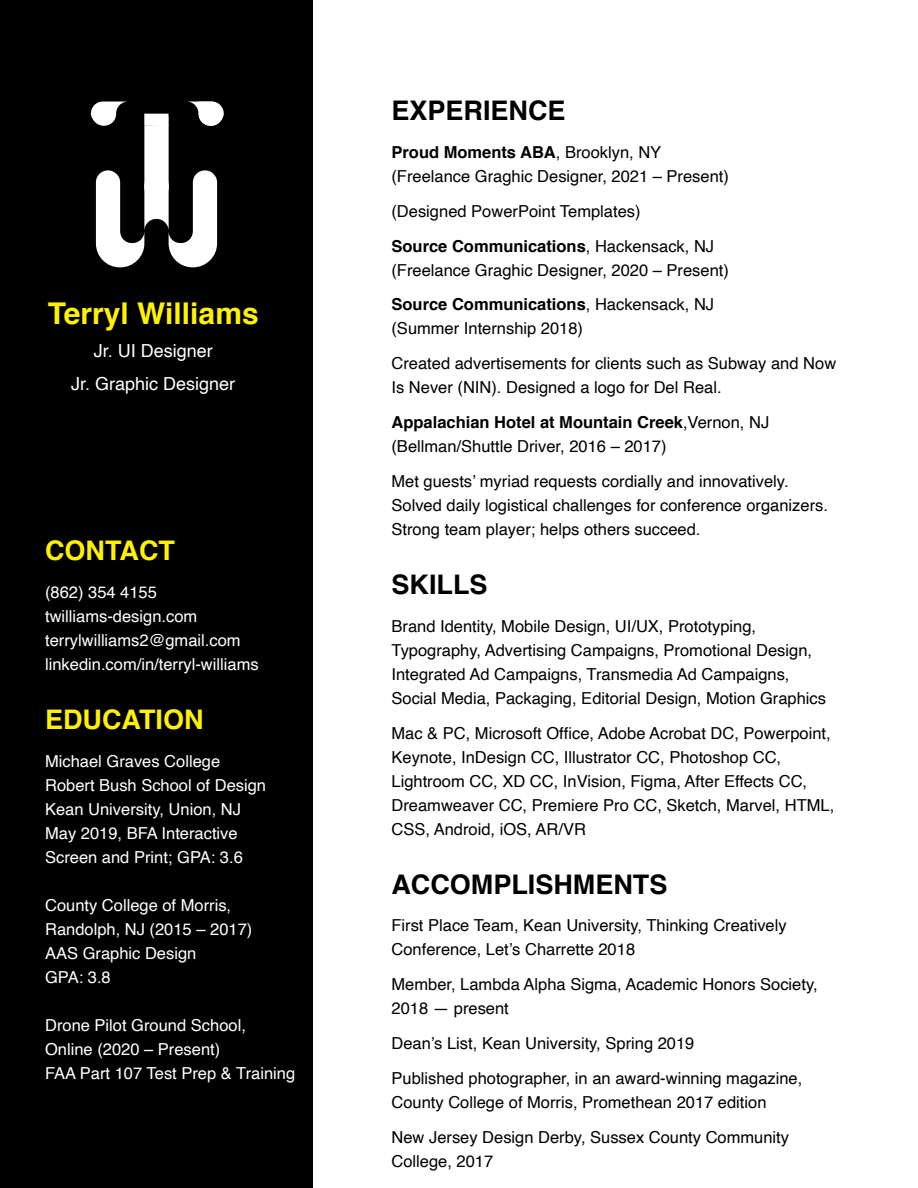
<style>
.page{position:relative;width:918px;height:1188px;background:#fff}
.page>*{position:absolute;margin:0;border:0;box-sizing:border-box;transform-origin:0 0}
.t1{font:700 30px "Helvetica";color:#fff200}
.t2{font:700 27px "Helvetica";color:#000}
.t3{font:700 27px "Helvetica";color:#fff200}
.t4{font:18px/33px "Helvetica";color:#fff;text-align:center}
.t5{font:16.5px/24px "Helvetica";color:#000}
.t6{font:16.5px/24px "Helvetica";color:#fff}
.s1{font-weight:700}
</style>
<div class="page">
<div style="left:0;top:0;width:312px;height:1188px;background:#000"></div>
<svg style="left:91px;top:102px;width:133px;height:165px"></svg>
<h1 class="t1" style="left:48px;top:289px;width:212px">Terryl Williams</h1>
<p class="t4" style="left:71px;top:334px;width:166px">Jr. UI Designer<br>Jr. Graphic Designer</p>
<h2 class="t3" style="left:45px;top:529px;width:131px">CONTACT</h2>
<p class="t6" style="left:45px;top:580px;width:215px">(862) 354 4155 twilliams-design.com terrylwilliams2@gmail.com linkedin.com/in/terryl-williams</p>
<h2 class="t3" style="left:45px;top:698px;width:160px">EDUCATION</h2>
<p class="t6" style="left:45px;top:749px;width:223px">Michael Graves College<br>Robert Bush School of Design<br>Kean University, Union, NJ<br>May 2019, BFA Interactive<br>Screen and Print; GPA: 3.6</p>
<p class="t6" style="left:45px;top:893px;width:209px">County College of Morris,<br>Randolph, NJ (2015 – 2017)<br>AAS Graphic Design<br>GPA: 3.8</p>
<p class="t6" style="left:45px;top:1013px;width:252px">Drone Pilot Ground School,<br>Online (2020 – Present)<br>FAA Part 107 Test Prep &amp; Training</p>
<h2 class="t2" style="left:392px;top:89px;width:176px">EXPERIENCE</h2>
<p class="t5" style="left:392px;top:141px;width:339px"><span class="s1">Proud Moments ABA</span>, Brooklyn, NY (Freelance Graghic Designer, 2021 – Present)</p>
<p class="t5" style="left:392px;top:194px;width:324px;line-height:34.8px">(Designed PowerPoint Templates)<br><span class="s1">Source Communications</span>, Hackensack, NJ</p>
<p class="t5" style="left:392px;top:253px;width:339px;line-height:34.8px">(Freelance Graghic Designer, 2020 – Present)<br><span class="s1">Source Communications</span>, Hackensack, NJ</p>
<p class="t5" style="left:392px;top:312px;width:446px;line-height:34.8px">(Summer Internship 2018)<br>Created advertisements for clients such as Subway and Now</p>
<p class="t5" style="left:392px;top:371px;width:379px;line-height:34.8px">Is Never (NIN). Designed a logo for Del Real.<br><span class="s1">Appalachian Hotel at Mountain Creek</span>,Vernon, NJ</p>
<p class="t5" style="left:392px;top:429px;width:399px;line-height:34.8px">(Bellman/Shuttle Driver, 2016 – 2017)<br>Met guests’ myriad requests cordially and innovatively.</p>
<p class="t5" style="left:392px;top:494px;width:438px">Solved daily logistical challenges for conference organizers.<br>Strong team player; helps others succeed.</p>
<h2 class="t2" style="left:392px;top:563px;width:98px">SKILLS</h2>
<p class="t5" style="left:392px;top:614px;width:436px">Brand Identity, Mobile Design, UI/UX, Prototyping, Typography, Advertising Campaigns, Promotional Design, Integrated Ad Campaigns, Transmedia Ad Campaigns, Social Media, Packaging, Editorial Design, Motion Graphics</p>
<p class="t5" style="left:392px;top:721px;width:444px">Mac &amp; PC, Microsoft Office, Adobe Acrobat DC, Powerpoint, Keynote, InDesign CC, Illustrator CC, Photoshop CC, Lightroom CC, XD CC, InVision, Figma, After Effects CC, Dreamweaver CC, Premiere Pro CC, Sketch, Marvel, HTML, CSS, Android, iOS, AR/VR</p>
<h2 class="t2" style="left:392px;top:863px;width:277px">ACCOMPLISHMENTS</h2>
<p class="t5" style="left:392px;top:914px;width:397px">First Place Team, Kean University, Thinking Creatively<br>Conference, Let’s Charrette 2018</p>
<p class="t5" style="left:392px;top:973px;width:428px">Member, Lambda Alpha Sigma, Academic Honors Society,<br>2018 — present</p>
<p class="t5" style="left:392px;top:1026px;width:412px;line-height:34.8px">Dean’s List, Kean University, Spring 2019<br>Published photographer, in an award-winning magazine,</p>
<p class="t5" style="left:392px;top:1085px;width:399px;line-height:34.8px">County College of Morris, Promethean 2017 edition<br>New Jersey Design Derby, Sussex County Community</p>
<p class="t5" style="left:392px;top:1149px;width:103px">College, 2017</p>
</div>
